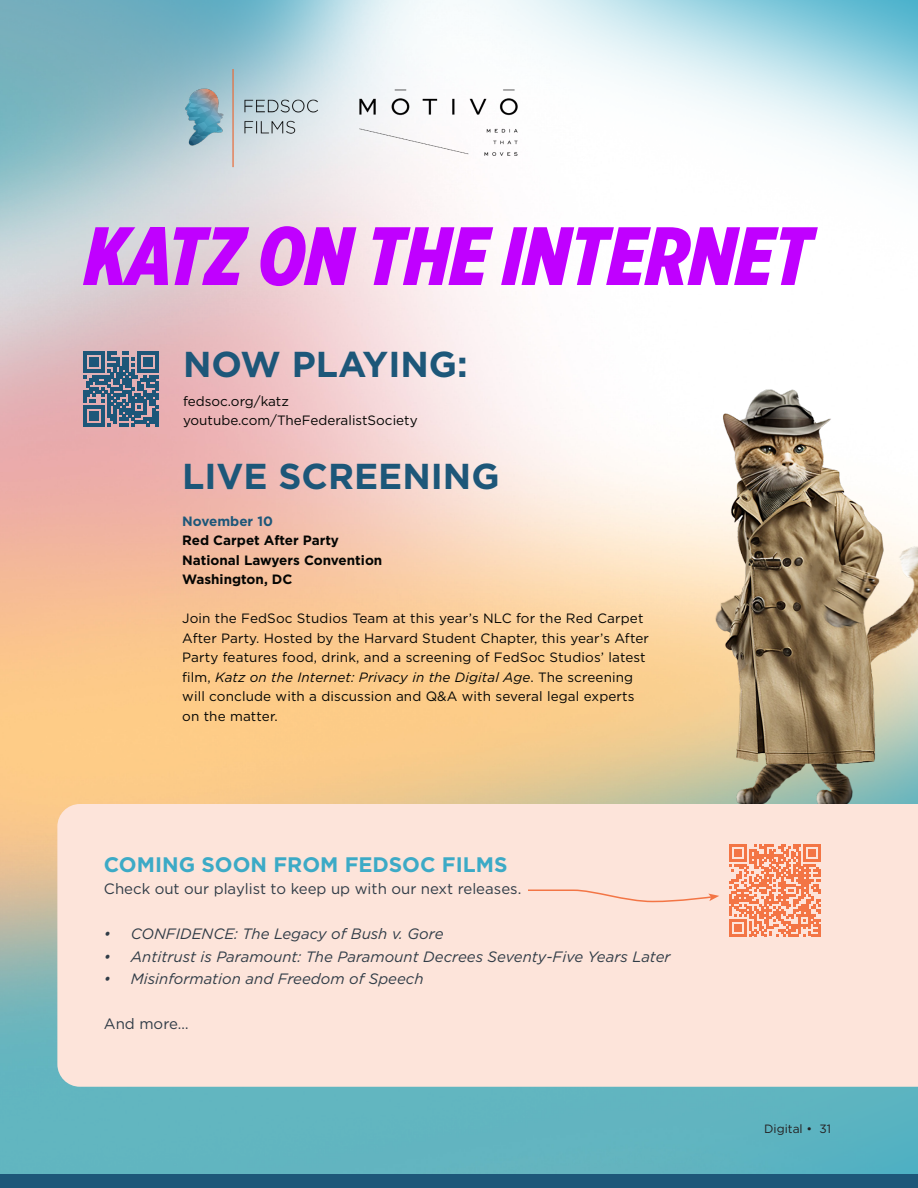
<style>
.page{position:relative;width:918px;height:1188px;background:#fff}
.page>*{position:absolute;margin:0;border:0;box-sizing:border-box;transform-origin:0 0}
.t1{font:italic 900 82.5px "Gotham X Narrow";color:#c000ff}
.t2{font:700 36px "Gotham";color:#1d5779}
.t3{font:700 21px "Gotham";color:#3caac6}
.t4{font:italic 15px "Gotham";color:#303c47}
.Sidebar_-_full_size{font:15px "Gotham";color:#303c47}
.Sidebar{font:13.5px/19.5px "Gotham";letter-spacing:.01em;color:#040503}
.Sidebar-2{font:700 13.5px "Gotham";color:#040503}
.Sidebar-3{font:700 13.5px "Gotham";color:#1d5779}
.t5{font:12px "Gotham";color:#231f20}
.s1{font-style:italic}
</style>
<div class="page">
<img style="left:0;top:0;width:918px;height:1174px">
<img style="left:708px;top:366px;width:210px;height:438px">
<div style="left:0;top:1174px;width:918px;height:14px;background:#1d5779"></div>
<img style="left:357px;top:80px;width:162px;height:84px">
<img style="left:183px;top:69px;width:141px;height:100px">
<svg style="left:84px;top:351px;width:75px;height:75px;background:#5a728b"></svg>
<div style="left:57px;top:804px;width:861px;height:283px;background:#fde4da"></div>
<svg style="left:729px;top:844px;width:92px;height:92px;background:#f6a07f"></svg>
<svg style="left:526px;top:889px;width:193px;height:14px;background:#fbd7c8"></svg>
<p class="t1" style="left:85px;top:204px;width:729px">KATZ ON THE INTERNET</p>
<h2 class="t2" style="left:183px;top:340px;width:286px">NOW PLAYING:</h2>
<p class="Sidebar" style="left:183px;top:391px;width:107px">fedsoc.org/katz</p>
<p class="Sidebar" style="left:183px;top:410px;width:236px">youtube.com/TheFederalistSociety</p>
<h2 class="t2" style="left:182px;top:452px;width:319px">LIVE SCREENING</h2>
<p class="Sidebar-3" style="left:182px;top:512px;width:92px">November 10</p>
<p class="Sidebar-2" style="left:182px;top:532px;width:158px">Red Carpet After Party</p>
<p class="Sidebar-2" style="left:182px;top:551px;width:202px">National Lawyers Convention</p>
<p class="Sidebar-2" style="left:182px;top:571px;width:112px">Washington, DC</p>
<p class="Sidebar" style="left:182px;top:608px;width:468px">Join the FedSoc Studios Team at this year’s NLC for the Red Carpet After Party. Hosted by the Harvard Student Chapter, this year’s After Party features food, drink, and a screening of FedSoc Studios’ latest film, <span class="s1">Katz on the Internet: Privacy in the Digital Age</span>. The screening will conclude with a discussion and Q&amp;A with several legal experts on the matter.</p>
<h3 class="t3" style="left:104px;top:850px;width:405px">COMING SOON FROM FEDSOC FILMS</h3>
<p class="Sidebar_-_full_size" style="left:104px;top:879px;width:419px">Check out our playlist to keep up with our next releases.</p>
<p class="t4" style="left:104px;top:924px;width:341px">• CONFIDENCE: The Legacy of Bush v. Gore</p>
<p class="t4" style="left:104px;top:947px;width:568px">• Antitrust is Paramount: The Paramount Decrees Seventy-Five Years Later</p>
<p class="t4" style="left:104px;top:969px;width:321px">• Misinformation and Freedom of Speech</p>
<p class="Sidebar_-_full_size" style="left:104px;top:1014px;width:86px">And more…</p>
<p class="t5" style="left:764px;top:1121px;width:68px">Digital • 31</p>
</div>
